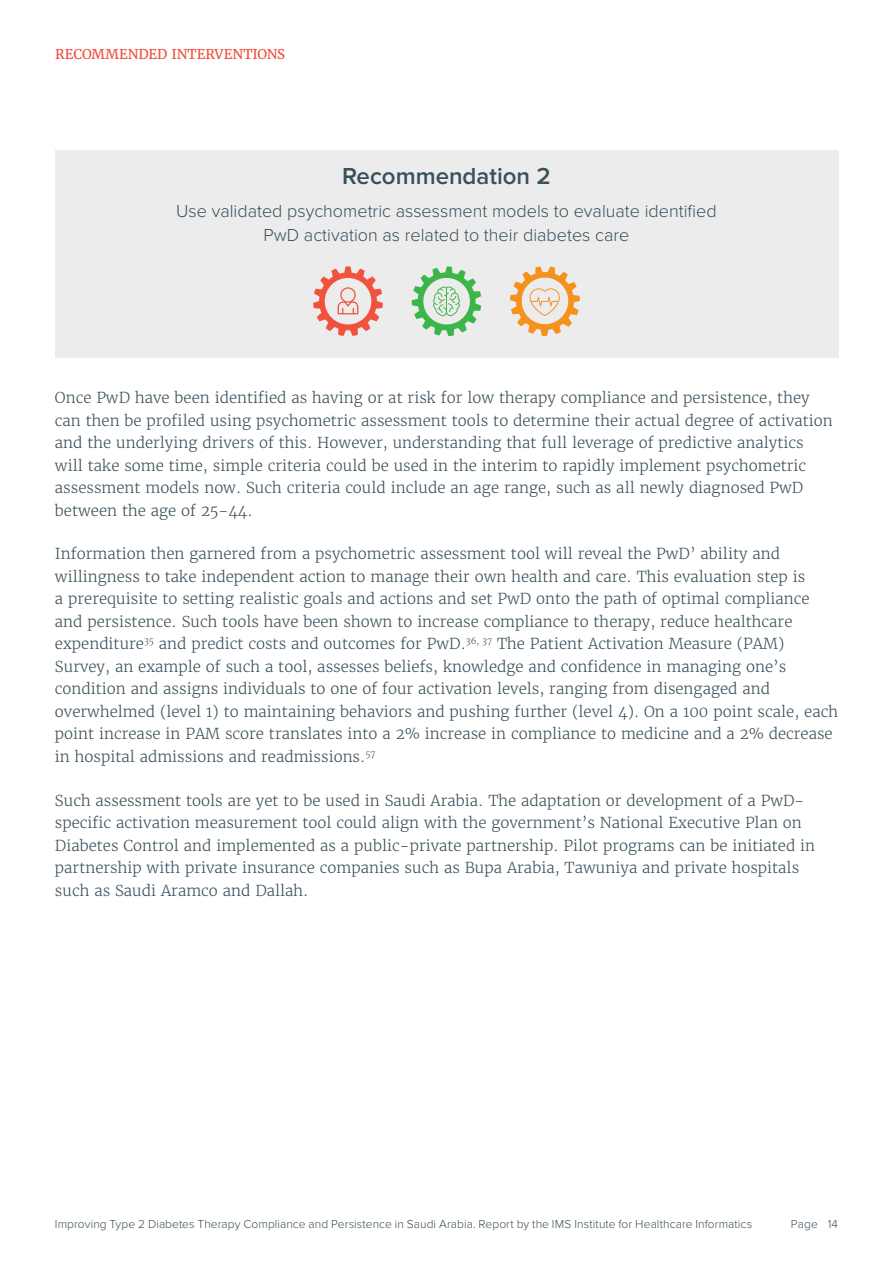
<style>
.page{position:relative;width:893px;height:1263px;background:#fff}
.page>*{position:absolute;margin:0;border:0;box-sizing:border-box;transform-origin:0 0}
.t1{font:600 24px "Proxima Nova";color:#3a4f5a}
.t2{font:300 18px/24px "Proxima Nova";color:#3a4f5a;text-align:center}
.t3{font:300 15px/22.5px "Merriweather";color:#3a4f5a}
.t4{font:13.5px "Merriweather";letter-spacing:-.01em;color:#f04e3d}
.t5{font:300 12px "Proxima Nova";letter-spacing:.005em;color:#3a4f5a}
</style>
<div class="page">
<div style="left:55px;top:150px;width:783px;height:207px;background:#ececed"></div>
<svg style="left:510px;top:266px;width:70px;height:70px"></svg>
<svg style="left:412px;top:266px;width:69px;height:70px"></svg>
<svg style="left:313px;top:266px;width:70px;height:70px"></svg>
<p class="t4" style="left:55px;top:46px;width:231px">RECOMMENDED INTERVENTIONS</p>
<h1 class="t1" style="left:342px;top:162px;width:210px">Recommendation 2</h1>
<p class="t2" style="left:176px;top:199px;width:542px">Use validated psychometric assessment models to evaluate identified<br>PwD activation as related to their diabetes care</p>
<p class="t3" style="left:55px;top:386px;width:779px">Once PwD have been identified as having or at risk for low therapy compliance and persistence, they can then be profiled using psychometric assessment tools to determine their actual degree of activation and the underlying drivers of this. However, understanding that full leverage of predictive analytics will take some time, simple criteria could be used in the interim to rapidly implement psychometric assessment models now. Such criteria could include an age range, such as all newly diagnosed PwD between the age of 25-44.</p>
<p class="t3" style="left:55px;top:543px;width:785px">Information then garnered from a psychometric assessment tool will reveal the PwD’ ability and willingness to take independent action to manage their own health and care. This evaluation step is<br>a prerequisite to setting realistic goals and actions and set PwD onto the path of optimal compliance and persistence. Such tools have been shown to increase compliance to therapy, reduce healthcare expenditure<sup>35</sup> and predict costs and outcomes for PwD.<sup>36,</sup> <sup>37</sup> The Patient Activation Measure (PAM)<br>Survey, an example of such a tool, assesses beliefs, knowledge and confidence in managing one’s condition and assigns individuals to one of four activation levels, ranging from disengaged and overwhelmed (level 1) to maintaining behaviors and pushing further (level 4). On a 100 point scale, each point increase in PAM score translates into a 2% increase in compliance to medicine and a 2% decrease in hospital admissions and readmissions.<sup>57</sup></p>
<p class="t3" style="left:55px;top:789px;width:762px">Such assessment tools are yet to be used in Saudi Arabia. The adaptation or development of a PwD&shy;specific activation measurement tool could align with the government’s National Executive Plan on Diabetes Control and implemented as a public-private partnership. Pilot programs can be initiated in partnership with private insurance companies such as Bupa Arabia, Tawuniya and private hospitals such as Saudi Aramco and Dallah.</p>
<p class="t5" style="left:55px;top:1217px;width:699px">Improving Type 2 Diabetes Therapy Compliance and Persistence in Saudi Arabia. Report by the IMS Institute for Healthcare Informatics</p>
<p class="t5" style="left:791px;top:1217px;width:49px">Page 14</p>
</div>
